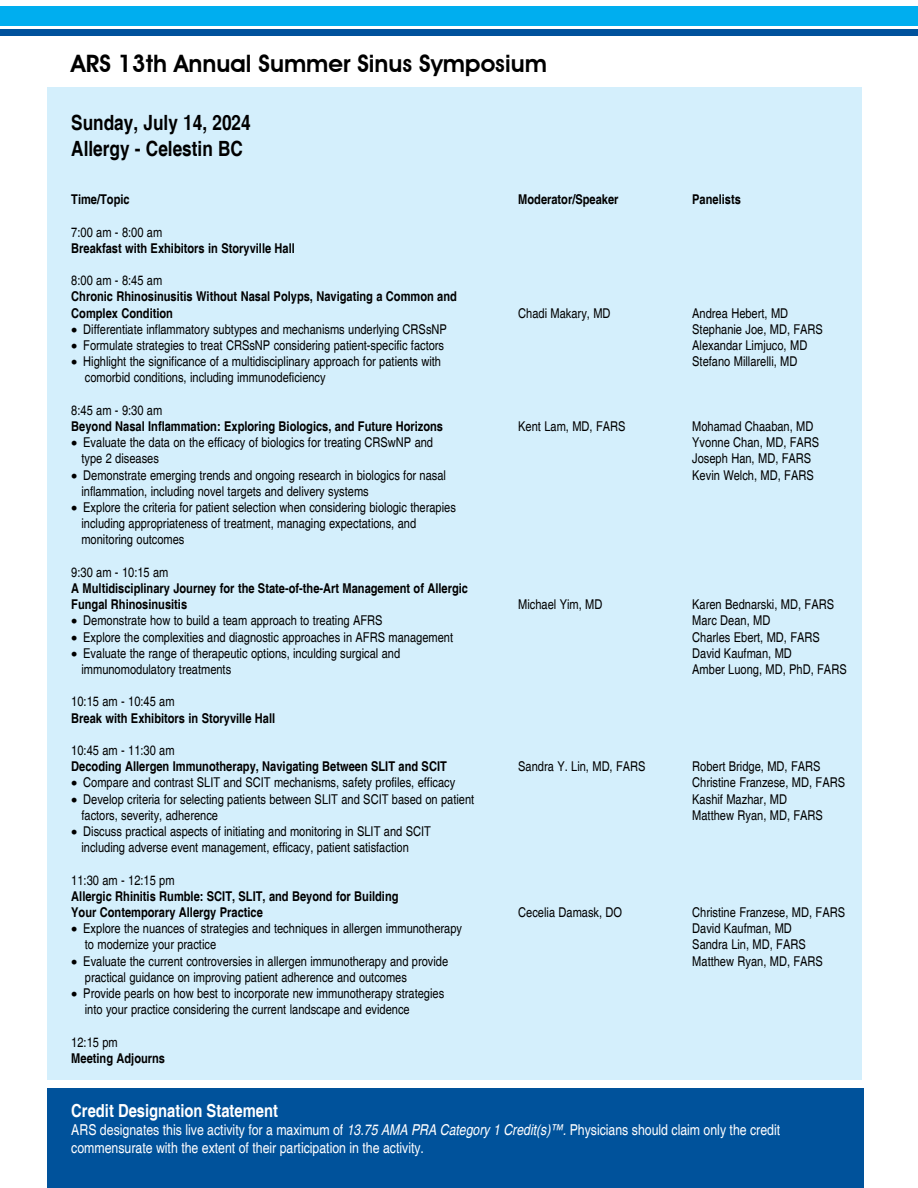
<style>
.page{position:relative;width:918px;height:1188px;background:#fff}
.page>*{position:absolute;margin:0;border:0;box-sizing:border-box;transform-origin:0 0}
.t1{font:600 24px "Avant Garde IT Cby BT";color:#000}
.t2{font:700 condensed 21px/25.2px "Helvetica";color:#000}
.t3{font:700 condensed 18px "Helvetica";color:#fff}
.t4{font:condensed 15px/18px "Helvetica";color:#fff}
.t5{font:condensed 13.5px/16.2px "Helvetica";color:#000}
.t6{font:700 condensed 13.5px/16.2px "Helvetica";color:#000}
.s1{font-style:italic}
</style>
<div class="page">
<div style="left:0;top:7px;width:918px;height:19px;background:#00aeef"></div>
<div style="left:0;top:29px;width:918px;height:7px;background:#00529c"></div>
<div style="left:48px;top:1089px;width:816px;height:99px;background:#00529b"></div>
<div style="left:48px;top:87px;width:814px;height:993px;background:#d4effc"></div>
<h1 class="t1" style="left:71px;top:49px;width:477px">ARS 13th Annual Summer Sinus Symposium</h1>
<h2 class="t2" style="left:71px;top:111px;width:181px">Sunday, July 14, 2024<br>Allergy - Celestin BC</h2>
<p class="t6" style="left:71px;top:191px;width:60px">Time/Topic</p>
<p class="t6" style="left:518px;top:191px;width:102px">Moderator/Speaker</p>
<p class="t6" style="left:692px;top:191px;width:50px">Panelists</p>
<p class="t5" style="left:71px;top:224px;width:93px">7:00 am - 8:00 am</p>
<p class="t6" style="left:71px;top:240px;width:225px">Breakfast with Exhibitors in Storyville Hall</p>
<p class="t5" style="left:71px;top:272px;width:93px">8:00 am - 8:45 am</p>
<p class="t6" style="left:71px;top:289px;width:387px">Chronic Rhinosinusitis Without Nasal Polyps, Navigating a Common and<br>Complex Condition</p>
<p class="t5" style="left:518px;top:305px;width:94px">Chadi Makary, MD</p>
<p class="t5" style="left:692px;top:305px;width:97px">Andrea Hebert, MD</p>
<p class="t5" style="left:71px;top:321px;width:377px">• Differentiate inflammatory subtypes and mechanisms underlying CRSsNP</p>
<p class="t5" style="left:692px;top:321px;width:132px">Stephanie Joe, MD, FARS</p>
<p class="t5" style="left:71px;top:337px;width:374px">• Formulate strategies to treat CRSsNP considering patient-specific factors</p>
<p class="t5" style="left:692px;top:337px;width:117px">Alexandar Limjuco, MD</p>
<p class="t5" style="left:71px;top:353px;width:371px">• Highlight the significance of a multidisciplinary approach for patients with</p>
<p class="t5" style="left:692px;top:353px;width:107px">Stefano Millarelli, MD</p>
<p class="t5" style="left:85px;top:370px;width:242px">comorbid conditions, including immunodeficiency</p>
<p class="t5" style="left:71px;top:402px;width:93px">8:45 am - 9:30 am</p>
<p class="t6" style="left:71px;top:418px;width:373px">Beyond Nasal Inflammation: Exploring Biologics, and Future Horizons</p>
<p class="t5" style="left:518px;top:418px;width:109px">Kent Lam, MD, FARS</p>
<p class="t5" style="left:692px;top:418px;width:123px">Mohamad Chaaban, MD</p>
<p class="t5" style="left:71px;top:434px;width:363px">• Evaluate the data on the efficacy of biologics for treating CRSwNP and</p>
<p class="t5" style="left:692px;top:434px;width:129px">Yvonne Chan, MD, FARS</p>
<p class="t5" style="left:81px;top:451px;width:79px">type 2 diseases</p>
<p class="t5" style="left:692px;top:451px;width:121px">Joseph Han, MD, FARS</p>
<p class="t5" style="left:71px;top:467px;width:376px">• Demonstrate emerging trends and ongoing research in biologics for nasal</p>
<p class="t5" style="left:692px;top:467px;width:123px">Kevin Welch, MD, FARS</p>
<p class="t5" style="left:81px;top:483px;width:289px">inflammation, including novel targets and delivery systems</p>
<p class="t5" style="left:81px;top:499px;width:376px;text-indent:-10px">• Explore the criteria for patient selection when considering biologic therapies including appropriateness of treatment, managing expectations, and monitoring outcomes</p>
<p class="t5" style="left:71px;top:564px;width:99px">9:30 am - 10:15 am</p>
<p class="t6" style="left:71px;top:580px;width:398px">A Multidisciplinary Journey for the State-of-the-Art Management of Allergic<br>Fungal Rhinosinusitis</p>
<p class="t5" style="left:518px;top:596px;width:86px">Michael Yim, MD</p>
<p class="t5" style="left:692px;top:596px;width:143px">Karen Bednarski, MD, FARS</p>
<p class="t5" style="left:71px;top:613px;width:313px">• Demonstrate how to build a team approach to treating AFRS</p>
<p class="t5" style="left:692px;top:613px;width:80px">Marc Dean, MD</p>
<p class="t5" style="left:71px;top:629px;width:383px">• Explore the complexities and diagnostic approaches in AFRS management</p>
<p class="t5" style="left:692px;top:629px;width:129px">Charles Ebert, MD, FARS</p>
<p class="t5" style="left:71px;top:645px;width:330px">• Evaluate the range of therapeutic options, inculding surgical and</p>
<p class="t5" style="left:692px;top:645px;width:101px">David Kaufman, MD</p>
<p class="t5" style="left:81px;top:661px;width:151px">immunomodulatory treatments</p>
<p class="t5" style="left:692px;top:661px;width:156px">Amber Luong, MD, PhD, FARS</p>
<p class="t5" style="left:71px;top:694px;width:105px">10:15 am - 10:45 am</p>
<p class="t6" style="left:71px;top:710px;width:205px">Break with Exhibitors in Storyville Hall</p>
<p class="t5" style="left:71px;top:742px;width:105px">10:45 am - 11:30 am</p>
<p class="t6" style="left:71px;top:758px;width:377px">Decoding Allergen Immunotherapy, Navigating Between SLIT and SCIT</p>
<p class="t5" style="left:518px;top:758px;width:129px">Sandra Y. Lin, MD, FARS</p>
<p class="t5" style="left:692px;top:758px;width:130px">Robert Bridge, MD, FARS</p>
<p class="t5" style="left:71px;top:775px;width:385px">• Compare and contrast SLIT and SCIT mechanisms, safety profiles, efficacy</p>
<p class="t5" style="left:692px;top:775px;width:154px">Christine Franzese, MD, FARS</p>
<p class="t5" style="left:71px;top:791px;width:405px">• Develop criteria for selecting patients between SLIT and SCIT based on patient</p>
<p class="t5" style="left:692px;top:791px;width:96px">Kashif Mazhar, MD</p>
<p class="t5" style="left:81px;top:807px;width:138px">factors, severity, adherence</p>
<p class="t5" style="left:692px;top:807px;width:132px">Matthew Ryan, MD, FARS</p>
<p class="t5" style="left:81px;top:823px;width:351px;text-indent:-10px">• Discuss practical aspects of initiating and monitoring in SLIT and SCIT including adverse event management, efficacy, patient satisfaction</p>
<p class="t5" style="left:71px;top:872px;width:105px">11:30 am - 12:15 pm</p>
<p class="t6" style="left:71px;top:888px;width:329px">Allergic Rhinitis Rumble: SCIT, SLIT, and Beyond for Building<br>Your Contemporary Allergy Practice</p>
<p class="t5" style="left:518px;top:904px;width:105px">Cecelia Damask, DO</p>
<p class="t5" style="left:692px;top:904px;width:154px">Christine Franzese, MD, FARS</p>
<p class="t5" style="left:71px;top:920px;width:392px">• Explore the nuances of strategies and techniques in allergen immunotherapy</p>
<p class="t5" style="left:692px;top:920px;width:101px">David Kaufman, MD</p>
<p class="t5" style="left:85px;top:937px;width:133px">to modernize your practice</p>
<p class="t5" style="left:692px;top:937px;width:115px">Sandra Lin, MD, FARS</p>
<p class="t5" style="left:71px;top:953px;width:378px">• Evaluate the current controversies in allergen immunotherapy and provide</p>
<p class="t5" style="left:692px;top:953px;width:132px">Matthew Ryan, MD, FARS</p>
<p class="t5" style="left:85px;top:969px;width:324px">practical guidance on improving patient adherence and outcomes</p>
<p class="t5" style="left:85px;top:985px;width:361px;text-indent:-14px">• Provide pearls on how best to incorporate new immunotherapy strategies into your practice considering the current landscape and evidence</p>
<p class="t5" style="left:71px;top:1034px;width:48px">12:15 pm</p>
<p class="t6" style="left:71px;top:1050px;width:95px">Meeting Adjourns</p>
<h3 class="t3" style="left:71px;top:1100px;width:208px">Credit Designation Statement</h3>
<p class="t4" style="left:71px;top:1121px;width:710px">ARS designates this live activity for a maximum of <span class="s1">13.75 AMA PRA Category 1 Credit(s)™.</span> Physicians should claim only the credit commensurate with the extent of their participation in the activity.</p>
</div>
